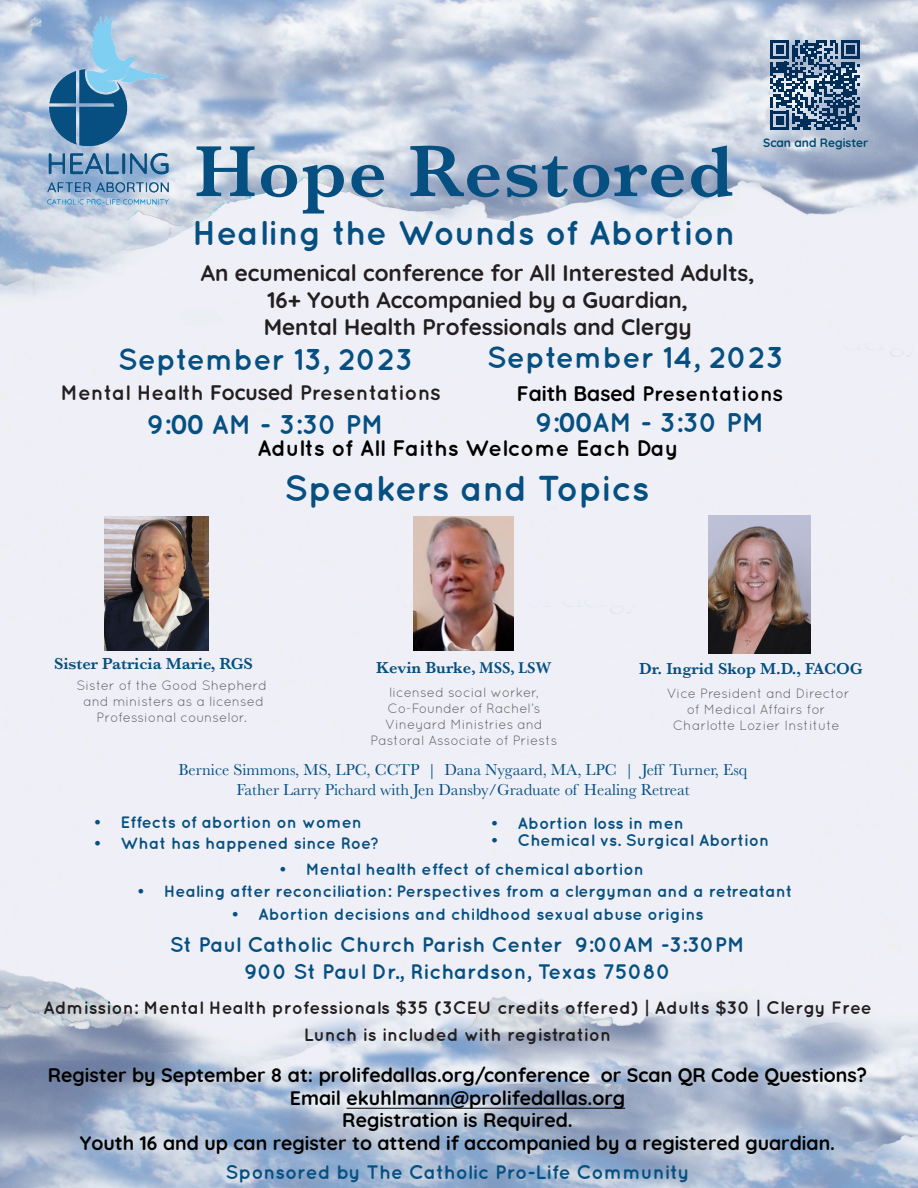
<style>
.page{position:relative;width:918px;height:1188px;background:#fff}
.page>*{position:absolute;margin:0;border:0;box-sizing:border-box;transform-origin:0 0}
.t1{font:600 75px "Baskerville";letter-spacing:.02em;color:#055081}
.t2{font:700 36px "Quicksand";letter-spacing:-.005em;color:#055081}
.t3{font:700 34.5px "Quicksand";color:#055081}
.t4{font:700 30px "Quicksand";color:#055081}
.t5{font:700 27px "Quicksand";color:#055081}
.t6{font:700 22.5px/27px "Quicksand";color:#231f20;text-align:center}
.t7{font:700 22.5px "Quicksand";color:#000}
.t8{font:700 21px "Quicksand";color:#055081}
.t9{font:700 21px "Quicksand";color:#231f20}
.t10{font:700 21px "Quicksand";color:#000}
.t11{font:700 19.5px/22.5px "Quicksand";color:#000;text-align:center}
.t12{font:700 19.5px "Quicksand";color:#055081}
.t13{font:700 18px/27.2px "Quicksand";color:#231f20;text-align:center}
.t14{font:700 16.5px "Quicksand";color:#055081}
.t15{font:16.5px "Baskerville";color:#055081}
.t16{font:600 16.5px "Baskerville";color:#055081}
.t17{font:13.5px/16.2px "Quicksand";color:#636366;text-align:center}
.t18{font:700 12px "Quicksand";color:#004b6e}
.s1{font-style:inherit}
.s2{font-family:"Minion Pro";font-weight:700}
</style>
<div class="page">
<img style="left:0;top:0;width:918px;height:1187px">
<img style="left:48px;top:16px;width:120px;height:188px">
<img style="left:105px;top:517px;width:104px;height:133px">
<img style="left:413px;top:516px;width:100px;height:135px">
<img style="left:709px;top:516px;width:102px;height:137px">
<svg style="left:770px;top:40px;width:90px;height:90px;background:#516f8f"></svg>
<hr style="left:347px;top:1108px;width:278px;height:1px;background:#000">
<p class="t1" style="left:195px;top:119px;width:540px">Hope Restored</p>
<p class="t3" style="left:192px;top:212px;width:545px">Healing the Wounds of Abortion</p>
<p class="t6" style="left:201px;top:258px;width:555px">An ecumenical conference for All Interested Adults,<br>16+ Youth Accompanied by a Guardian,<br>Mental Health Professionals and Clergy</p>
<p class="t18" style="left:763px;top:133px;width:107px">Scan and Register</p>
<p class="t4" style="left:118px;top:342px;width:297px">September 13, 2023</p>
<p class="t9" style="left:60px;top:380px;width:382px">Mental Health <span class="s1">Focused</span> Presentation<span class="s1">s</span></p>
<p class="t5" style="left:147px;top:408px;width:239px">9:<span class="s1">00</span> AM - 3:30 PM</p>
<p class="t4" style="left:487px;top:340px;width:298px">September 14, 2023</p>
<p class="t10" style="left:517px;top:381px;width:268px"><span class="s1">Faith Based</span> Presentation<span class="s1">s</span></p>
<p class="t5" style="left:535px;top:406px;width:231px">9:<span class="s1">00</span>AM - 3:30 PM</p>
<p class="t7" style="left:257px;top:435px;width:423px">Adults of All Faiths Welcome Each Day</p>
<p class="t2" style="left:284px;top:467px;width:367px">Speakers and Topics</p>
<p class="t16" style="left:54px;top:652px;width:201px">Sister Patricia Marie, RGS</p>
<p class="t17" style="left:76px;top:677px;width:192px">Sister of the Good Shepherd</p>
<p class="t17" style="left:83px;top:693px;width:182px">and ministers as a licensed</p>
<p class="t17" style="left:97px;top:709px;width:152px">Professional counselor.</p>
<p class="t16" style="left:376px;top:656px;width:177px">Kevin Burke<span class="s2">, MSS, LSW</span></p>
<p class="t17" style="left:371px;top:684px;width:188px">licensed social worker,<br>Co-Founder of Rachel’s<br>Vineyard Ministries and<br>Pastoral Associate of Priests</p>
<p class="t16" style="left:639px;top:657px;width:225px">Dr. Ingrid Skop M.D., FACOG</p>
<p class="t17" style="left:667px;top:685px;width:185px">Vice President and Director</p>
<p class="t17" style="left:687px;top:701px;width:140px">of Medical Affairs for</p>
<p class="t17" style="left:673px;top:718px;width:168px">Charlotte Lozier Institute</p>
<p class="t15" style="left:178px;top:760px;width:571px">Bernice Simmons, MS, LPC, CCTP | Dana Nygaard, MA, LPC | Jeff Turner, Esq</p>
<p class="t15" style="left:236px;top:779px;width:455px">Father Larry Pichard with Jen Dansby/Graduate of Healing Retreat</p>
<p class="t14" style="left:93px;top:812px;width:270px">• Effects of abortion on women</p>
<p class="t14" style="left:93px;top:833px;width:288px">• What has happened since Roe?</p>
<p class="t14" style="left:491px;top:813px;width:195px">• Abortion loss in men</p>
<p class="t14" style="left:491px;top:830px;width:280px">• Chemical vs. Surgical Abortion</p>
<p class="t14" style="left:279px;top:859px;width:367px">• Mental health effect of chemical abortion</p>
<p class="t14" style="left:137px;top:881px;width:657px">• Healing after reconciliation: Perspectives from a clergyman and a retreatant</p>
<p class="t14" style="left:231px;top:904px;width:474px">• Abortion decisions and chil<span class="s1">d</span>hood sexual abuse origins</p>
<p class="t8" style="left:170px;top:932px;width:577px">St Paul Catholic Church Parish Center 9:00AM -3:30PM</p>
<p class="t8" style="left:244px;top:959px;width:429px">900 St Paul Dr., Richardson, Texas 75080</p>
<p class="t13" style="left:43px;top:993px;width:830px">Admission: Mental Health professionals $35 (3CEU credits offered) | Adults $30 | Clergy Free<br>Lunch is included with registration</p>
<p class="t11" style="left:48px;top:1062px;width:821px">Register by September 8 at: prolifedallas.org/conference or Scan QR Code Questions?<br>Email ekuhlmann@prolifedallas.org<br>Registration is Required.<br>Youth 16 and up can register to attend if accompanied by a registered guardian.</p>
<p class="t12" style="left:225px;top:1161px;width:466px">Sponsored by The Catholic Pro-Life Community</p>
</div>
